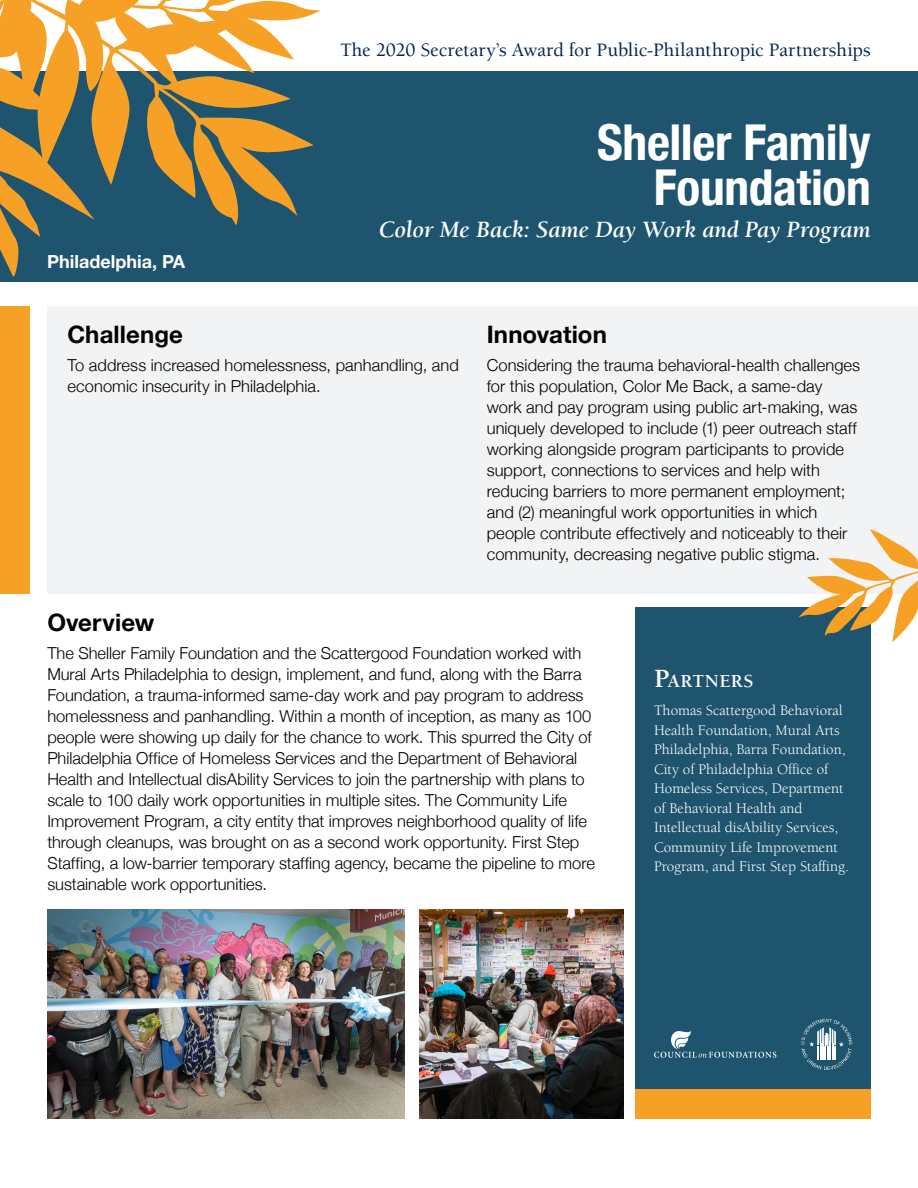
<style>
.page{position:relative;width:918px;height:1188px;background:#fff}
.page>*{position:absolute;margin:0;border:0;box-sizing:border-box;transform-origin:0 0}
.Main_Header{font:700 condensed 49.5px "Helvetica Neue";letter-spacing:-.005em;color:#fff}
.Title_Header{font:italic 700 24px "Berkeley";letter-spacing:-.01em;color:#fff}
.t1{font:700 24px "Helvetica Neue";letter-spacing:.005em;color:#000}
.Secretary_Award_Text{font:500 19.5px "Berkeley";letter-spacing:-.005em;color:#042550}
.t2{font:700 18.9px "Berkeley";letter-spacing:.025em;color:#fff}
.Location{font:700 18px "Helvetica Neue";color:#fff}
.P-Overview{font:300 16.5px/21px "Helvetica Neue";color:#000}
.t3{font:15px/19.5px "Berkeley";color:#fff}
.s1{font-size:27px}
</style>
<div class="page">
<div style="left:0;top:71px;width:918px;height:211px;background:#1e546d"></div>
<div style="left:47px;top:307px;width:871px;height:287px;background:#f2f3f4"></div>
<div style="left:636px;top:608px;width:235px;height:511px;background:#1e546d"></div>
<div style="left:0;top:307px;width:29px;height:287px;background:#f6a126"></div>
<img style="left:48px;top:909px;width:357px;height:210px">
<img style="left:419px;top:909px;width:204px;height:210px">
<svg style="left:654px;top:1031px;width:122px;height:27px"></svg>
<svg style="left:801px;top:1019px;width:51px;height:51px"></svg>
<svg style="left:798px;top:529px;width:120px;height:114px"></svg>
<svg style="left:0;top:0;width:321px;height:277px"></svg>
<div style="left:636px;top:1090px;width:235px;height:29px;background:#f6a126"></div>
<p class="Secretary_Award_Text" style="left:340px;top:39px;width:532px">The 2020 Secretary’s Award for Public-Philanthropic Partnerships</p>
<p class="Location" style="left:47px;top:248px;width:139px">Philadelphia, PA</p>
<p class="Main_Header" style="left:597px;top:102px;width:275px">Sheller Family</p>
<p class="Main_Header" style="left:654px;top:147px;width:218px">Foundation</p>
<p class="Title_Header" style="left:379px;top:217px;width:493px">Color Me Back: Same Day Work and Pay Program</p>
<h2 class="t1" style="left:68px;top:316px;width:117px">Challenge</h2>
<p class="P-Overview" style="left:68px;top:353px;width:393px">To address increased homelessness, panhandling, and economic insecurity in Philadelphia.</p>
<h2 class="t1" style="left:487px;top:316px;width:122px">Innovation</h2>
<p class="P-Overview" style="left:487px;top:353px;width:375px">Considering the trauma behavioral-health challenges for this population, Color Me Back, a same-day work and pay program using public art-making, was uniquely developed to include (1) peer outreach staff working alongside program participants to provide support, connections to services and help with reducing barriers to more permanent employment; and (2) meaningful work opportunities in which people contribute effectively and noticeably to their community, decreasing negative public stigma.</p>
<h2 class="t1" style="left:47px;top:604px;width:109px">Overview</h2>
<p class="P-Overview" style="left:47px;top:641px;width:549px">The Sheller Family Foundation and the Scattergood Foundation worked with Mural Arts Philadelphia to design, implement, and fund, along with the Barra Foundation, a trauma-informed same-day work and pay program to address homelessness and panhandling. Within a month of inception, as many as 100 people were showing up daily for the chance to work. This spurred the City of Philadelphia Office of Homeless Services and the Department of Behavioral Health and Intellectual disAbility Services to join the partnership with plans to scale to 100 daily work opportunities in multiple sites. The Community Life Improvement Program, a city entity that improves neighborhood quality of life through cleanups, was brought on as a second work opportunity. First Step Staffing, a low-barrier temporary staffing agency, became the pipeline to more sustainable work opportunities.</p>
<h2 class="t2" style="left:654px;top:671px;width:101px"><span class="s1">P</span>ARTNERS</h2>
<h2 class="t3" style="left:654px;top:701px;width:196px">Thomas Scattergood Behavioral<br>Health Foundation, Mural Arts<br>Philadelphia, Barra Foundation,<br>City of Philadelphia Office of<br>Homeless Services, Department of Behavioral Health and<br>Intellectual disAbility Services,<br>Community Life Improvement<br>Program, and First Step Staffing.</h2>
</div>
